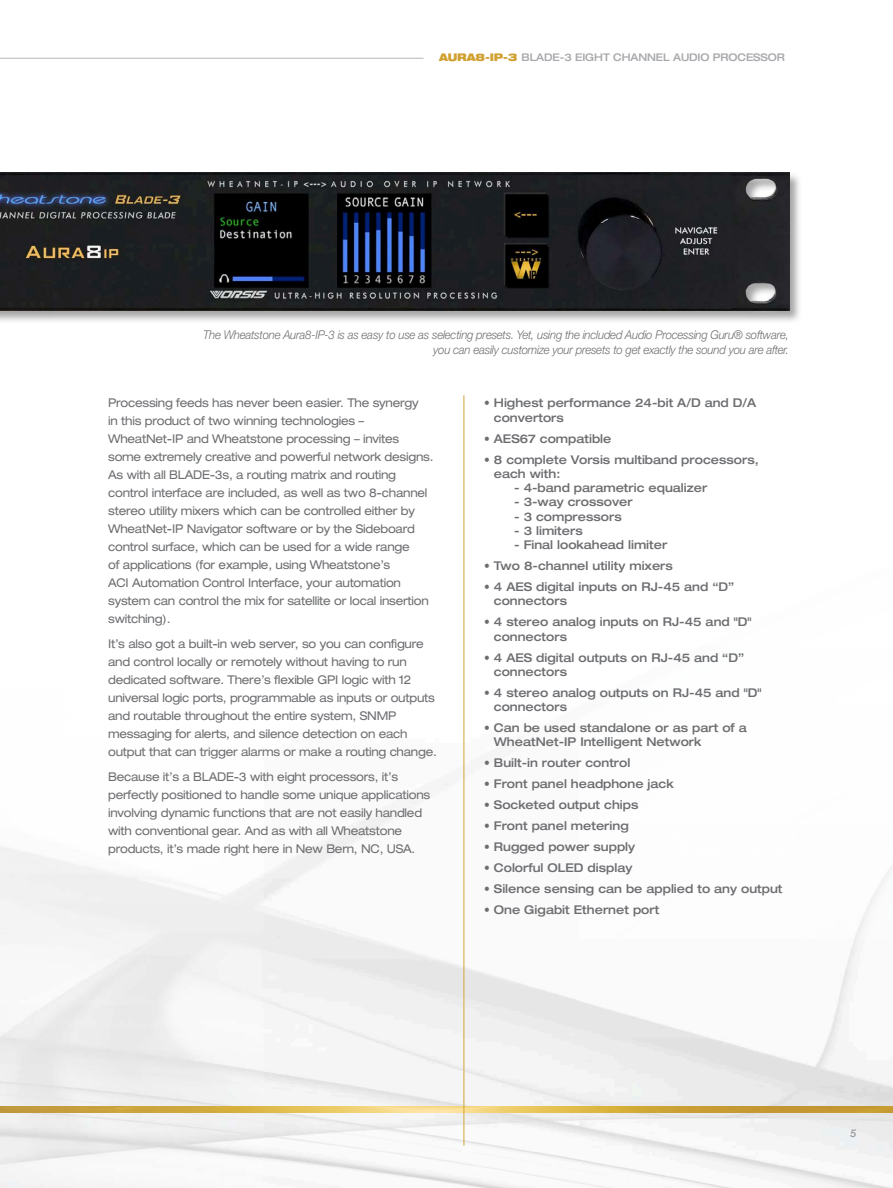
<style>
.page{position:relative;width:893px;height:1188px;background:#fff}
.page>*{position:absolute;margin:0;border:0;box-sizing:border-box;transform-origin:0 0}
.t1{font:expanded 12px/18px "Helvetica Neue LT Std";letter-spacing:-.02em;color:#6d6e71;scale:.95 1}
.t2{font:500 expanded 12px/14.2px "Helvetica Neue LT Std";color:#6d6e71;scale:.95 1}
.t3{font:italic 300 12px/15px "Helvetica Neue LT Std";letter-spacing:-.02em;color:#6d6e71;text-align:right;scale:.95 1}
.t4{font:500 expanded 10.5px "Helvetica Neue LT Std";letter-spacing:-.01em;color:#a7a9ac;scale:.95 1}
.t5{font:italic 500 10.5px "Helvetica Neue LT Std";color:#939598}
.s1{font-weight:900;color:#d0a130}
</style>
<div class="page">
<img style="left:0;top:513px;width:893px;height:675px">
<img style="left:0;top:1106px;width:893px;height:6px">
<hr style="left:0;top:58px;width:423px;height:1px;background:#c7c8ca">
<hr style="left:463px;top:395px;width:1px;height:751px;background:#cea63a">
<img style="left:0;top:310px;width:53px;height:11px">
<img style="left:749px;top:222px;width:50px;height:99px">
<img style="left:53px;top:310px;width:696px;height:11px">
<img style="left:0;top:172px;width:789px;height:138px">
<p class="t4" style="left:439px;top:51px;width:366px"><span class="s1">AURA8-IP-3</span> BLADE-3 EIGHT CHANNEL AUDIO PROCESSOR</p>
<p class="t3" style="left:203px;top:327px;width:618px">The Wheatstone Aura8-IP-3 is as easy to use as selecting presets. Yet, using the included Audio Processing Guru® software, you can easily customize your presets to get exactly the sound you are after.</p>
<p class="t1" style="left:108px;top:394px;width:344px">Processing feeds has never been easier. The synergy<br>in this product of two winning technologies – WheatNet-IP and Wheatstone processing – invites some extremely creative and powerful network designs.<br>As with all BLADE-3s, a routing matrix and routing control interface are included, as well as two 8-channel stereo utility mixers which can be controlled either by WheatNet-IP Navigator software or by the Sideboard control surface, which can be used for a wide range<br>of applications (for example, using Wheatstone’s<br>ACI Automation Control Interface, your automation system can control the mix for satellite or local insertion switching).</p>
<p class="t1" style="left:108px;top:635px;width:347px">It’s also got a built-in web server, so you can configure and control locally or remotely without having to run dedicated software. There’s flexible GPI logic with 12 universal logic ports, programmable as inputs or outputs and routable throughout the entire system, SNMP messaging for alerts, and silence detection on each output that can trigger alarms or make a routing change.</p>
<p class="t1" style="left:108px;top:768px;width:341px">Because it’s a BLADE-3 with eight processors, it’s perfectly positioned to handle some unique applications involving dynamic functions that are not easily handled with conventional gear. And as with all Wheatstone products, it’s made right here in New Bern, NC, USA.</p>
<p class="t2" style="left:494px;top:396px;width:278px;text-indent:-10px">• Highest performance 24-bit A/D and D/A convertors</p>
<p class="t2" style="left:484px;top:431px;width:135px">• AES67 compatible</p>
<p class="t2" style="left:494px;top:452px;width:280px;text-indent:-10px">• 8 complete Vorsis multiband processors, each with:</p>
<p class="t2" style="left:514px;top:481px;width:205px">- 4-band parametric equalizer</p>
<p class="t2" style="left:514px;top:495px;width:126px">- 3-way crossover</p>
<p class="t2" style="left:514px;top:509px;width:115px">- 3 compressors</p>
<p class="t2" style="left:514px;top:523px;width:74px">- 3 limiters</p>
<p class="t2" style="left:514px;top:537px;width:163px">- Final lookahead limiter</p>
<p class="t2" style="left:484px;top:558px;width:200px">• Two 8-channel utility mixers</p>
<p class="t2" style="left:494px;top:579px;width:255px;text-indent:-10px">• 4 AES digital inputs on RJ-45 and “D” connectors</p>
<p class="t2" style="left:494px;top:615px;width:273px;text-indent:-10px">• 4 stereo analog inputs on RJ-45 and "D" connectors</p>
<p class="t2" style="left:494px;top:650px;width:265px;text-indent:-10px">• 4 AES digital outputs on RJ-45 and “D” connectors</p>
<p class="t2" style="left:494px;top:685px;width:283px;text-indent:-10px">• 4 stereo analog outputs on RJ-45 and "D" connectors</p>
<p class="t2" style="left:494px;top:720px;width:268px;text-indent:-10px">• Can be used standalone or as part of a<br>WheatNet-IP Intelligent Network</p>
<p class="t2" style="left:484px;top:756px;width:155px">• Built-in router control</p>
<p class="t2" style="left:484px;top:777px;width:201px">• Front panel headphone jack</p>
<p class="t2" style="left:484px;top:798px;width:164px">• Socketed output chips</p>
<p class="t2" style="left:484px;top:819px;width:154px">• Front panel metering</p>
<p class="t2" style="left:484px;top:840px;width:160px">• Rugged power supply</p>
<p class="t2" style="left:484px;top:861px;width:157px">• Colorful OLED display</p>
<p class="t2" style="left:484px;top:882px;width:315px">• Silence sensing can be applied to any output</p>
<p class="t2" style="left:484px;top:903px;width:186px">• One Gigabit Ethernet port</p>
<p class="t5" style="left:850px;top:1127px;width:7px">5</p>
</div>
